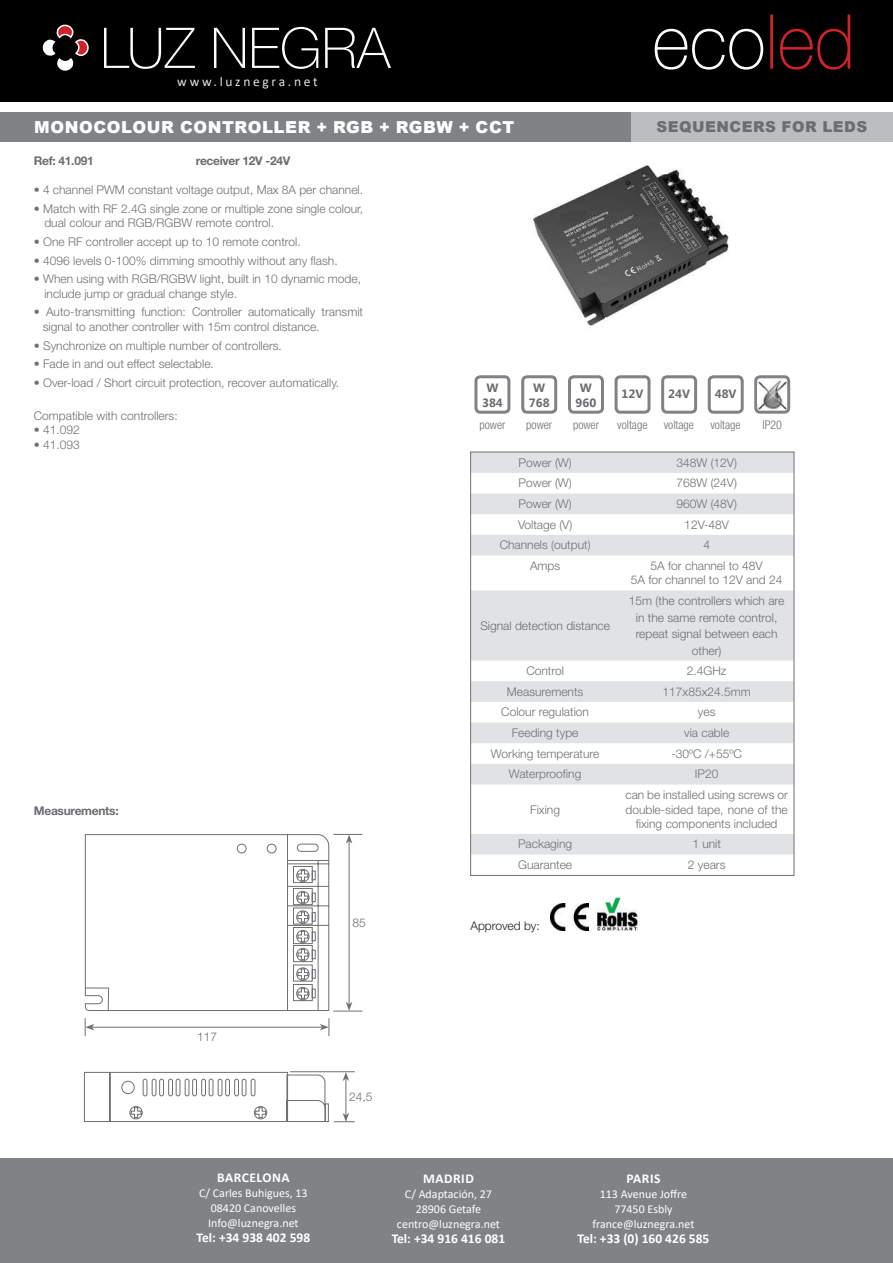
<style>
.page{position:relative;width:893px;height:1263px;background:#fff}
.page>*{position:absolute;margin:0;border:0;box-sizing:border-box;transform-origin:0 0}
.t1{font:900 16.5px "Arial";letter-spacing:.035em;color:#fff}
.t2{font:900 15px "Arial";letter-spacing:.035em;color:#6c6d70}
.t3{font:700 13.5px "Calibri";color:#fff}
.t4{font:13.5px "Calibri";letter-spacing:.2em;color:#e1e2e4}
.t5{font:700 13.5px "Calibri";letter-spacing:.04em;color:#fff}
.t6{font:300 12px/14.4px "Helvetica Neue LT Std";color:#6f7073}
.t7{font:12px/15px "Calibri";color:#fff;text-align:center}
.t8{font:300 12px/16.5px "Helvetica Neue LT Std";color:#6c6d70;text-align:center}
.t9{font:300 condensed 12px "Helvetica Neue LT Std";color:#6f7073}
.t10{font:700 12px "Helvetica Neue LT Std";letter-spacing:-.025em;color:#6c6d70}
.t11{font:700 12px "Khmer UI";color:#6c6d70}
.t12{font:300 12px "Helvetica Neue LT Std";color:#231f20}
.t13{font:700 12px "Helvetica Neue LT Std";letter-spacing:-.025em;color:#6f7073}
.s1{color:#6c6d70}
</style>
<div class="page">
<div style="left:0;top:0;width:893px;height:102px;background:#000"></div>
<svg style="left:43px;top:24px;width:46px;height:47px"></svg>
<svg style="left:104px;top:27px;width:287px;height:42px"></svg>
<svg style="left:770px;top:15px;width:80px;height:55px"></svg>
<svg style="left:655px;top:29px;width:108px;height:41px"></svg>
<div style="left:568px;top:375px;width:36px;height:39px;border:3px solid #808285;border-radius:4px"></div>
<div style="left:521px;top:375px;width:36px;height:39px;border:3px solid #808285;border-radius:4px"></div>
<div style="left:474px;top:375px;width:36px;height:39px;border:3px solid #808285;border-radius:4px"></div>
<div style="left:615px;top:375px;width:35px;height:39px;border:3px solid #808285;border-radius:4px"></div>
<div style="left:661px;top:375px;width:36px;height:39px;border:3px solid #808285;border-radius:4px"></div>
<div style="left:708px;top:375px;width:36px;height:39px;border:3px solid #808285;border-radius:4px"></div>
<div style="left:754px;top:375px;width:36px;height:39px;border:3px solid #808285;border-radius:4px"></div>
<img style="left:758px;top:380px;width:28px;height:29px">
<div style="left:631px;top:112px;width:262px;height:30px;background:#bcbdc0"></div>
<div style="left:0;top:112px;width:631px;height:30px;background:#808285"></div>
<svg style="left:472px;top:454px;width:320px;height:400px;fill:#e1e2e4"></svg>
<div style="left:470px;top:452px;width:324px;height:424px;border:1px solid #6f7073"></div>
<img style="left:551px;top:904px;width:37px;height:26px">
<img style="left:598px;top:897px;width:39px;height:33px">
<hr style="left:92px;top:1027px;width:230px;height:1px;background:#6f7073">
<svg style="left:85px;top:1018px;width:9px;height:18px"></svg>
<svg style="left:320px;top:1018px;width:10px;height:18px"></svg>
<hr style="left:290px;top:1071px;width:65px;height:1px;background:#6f7073">
<svg style="left:85px;top:834px;width:277px;height:178px"></svg>
<svg style="left:84px;top:1072px;width:271px;height:50px"></svg>
<img style="left:533px;top:163px;width:196px;height:163px">
<div style="left:0;top:1159px;width:893px;height:104px;background:#808285"></div>
<p class="t4" style="left:177px;top:73px;width:142px">www.luznegra.net</p>
<h1 class="t1" style="left:34px;top:115px;width:482px">MONOCOLOUR CONTROLLER + RGB + RGBW + CCT</h1>
<p class="t2" style="left:656px;top:116px;width:212px">SEQUENCERS FOR LEDS</p>
<p class="t13" style="left:34px;top:153px;width:61px"><span class="s1">Ref:</span> 41.091</p>
<p class="t10" style="left:196px;top:153px;width:96px">receiver 12V -24V</p>
<p class="t6" style="left:34px;top:183px;width:331px">• 4 channel PWM constant voltage output, Max 8A per channel.</p>
<p class="t6" style="left:44px;top:201px;width:320px;text-indent:-10px">• Match with RF 2.4G single zone or multiple zone single colour, dual colour and RGB/RGBW remote control.</p>
<p class="t6" style="left:34px;top:234px;width:268px">• One RF controller accept up to 10 remote control.</p>
<p class="t6" style="left:34px;top:253px;width:305px">• 4096 levels 0-100% dimming smoothly without any flash.</p>
<p class="t6" style="left:44px;top:272px;width:318px;text-indent:-10px">• When using with RGB/RGBW light, built in 10 dynamic mode, include jump or gradual change style.</p>
<p class="t6" style="left:43px;top:305px;width:322px;text-indent:-9px">• Auto-transmitting function: Controller automatically transmit signal to another controller with 15m control distance.</p>
<p class="t6" style="left:34px;top:338px;width:250px">• Synchronize on multiple number of controllers.</p>
<p class="t6" style="left:34px;top:356px;width:182px">• Fade in and out effect selectable.</p>
<p class="t6" style="left:34px;top:375px;width:307px">• Over-load / Short circuit protection, recover automatically.</p>
<p class="t6" style="left:34px;top:408px;width:145px">Compatible with controllers:</p>
<p class="t6" style="left:34px;top:423px;width:48px">• 41.092</p>
<p class="t6" style="left:34px;top:437px;width:48px">• 41.093</p>
<p class="t6" style="left:519px;top:455px;width:55px">Power (W)</p>
<p class="t6" style="left:676px;top:455px;width:62px">348W (12V)</p>
<p class="t6" style="left:519px;top:476px;width:55px">Power (W)</p>
<p class="t6" style="left:676px;top:476px;width:62px">768W (24V)</p>
<p class="t6" style="left:519px;top:496px;width:55px">Power (W)</p>
<p class="t6" style="left:676px;top:496px;width:62px">960W (48V)</p>
<p class="t6" style="left:518px;top:517px;width:56px">Voltage (V)</p>
<p class="t6" style="left:684px;top:517px;width:46px">12V-48V</p>
<p class="t6" style="left:500px;top:538px;width:92px">Channels (output)</p>
<p class="t6" style="left:703px;top:538px;width:8px">4</p>
<p class="t6" style="left:530px;top:558px;width:32px">Amps</p>
<p class="t6" style="left:631px;top:558px;width:153px;text-align:center">5A for channel to 48V<br>5A for channel to 12V and 24</p>
<p class="t8" style="left:480px;top:617px;width:131px">Signal detection distance</p>
<p class="t11" style="left:486px;top:381px;width:14px">W</p>
<p class="t11" style="left:533px;top:381px;width:14px">W</p>
<p class="t11" style="left:580px;top:381px;width:14px">W</p>
<p class="t11" style="left:622px;top:387px;width:23px">12V</p>
<p class="t11" style="left:668px;top:387px;width:23px">24V</p>
<p class="t11" style="left:715px;top:387px;width:23px">48V</p>
<p class="t11" style="left:482px;top:396px;width:22px">384</p>
<p class="t11" style="left:529px;top:396px;width:22px">768</p>
<p class="t11" style="left:576px;top:396px;width:22px">960</p>
<p class="t9" style="left:479px;top:418px;width:27px">power</p>
<p class="t9" style="left:526px;top:418px;width:27px">power</p>
<p class="t9" style="left:573px;top:418px;width:27px">power</p>
<p class="t9" style="left:617px;top:418px;width:32px">voltage</p>
<p class="t9" style="left:664px;top:418px;width:32px">voltage</p>
<p class="t9" style="left:710px;top:418px;width:32px">voltage</p>
<p class="t9" style="left:762px;top:418px;width:21px">IP20</p>
<p class="t8" style="left:629px;top:592px;width:157px">15m (the controllers which are in the same remote control, repeat signal between each other)</p>
<p class="t10" style="left:34px;top:803px;width:86px">Measurements:</p>
<p class="t6" style="left:352px;top:915px;width:15px">85</p>
<p class="t6" style="left:526px;top:663px;width:39px">Control</p>
<p class="t6" style="left:687px;top:663px;width:41px">2.4GHz</p>
<p class="t6" style="left:507px;top:684px;width:78px">Measurements</p>
<p class="t6" style="left:662px;top:684px;width:90px">117x85x24.5mm</p>
<p class="t6" style="left:501px;top:705px;width:89px">Colour regulation</p>
<p class="t6" style="left:698px;top:705px;width:19px">yes</p>
<p class="t6" style="left:512px;top:725px;width:68px">Feeding type</p>
<p class="t6" style="left:684px;top:725px;width:47px">via cable</p>
<p class="t6" style="left:491px;top:746px;width:110px">Working temperature</p>
<p class="t6" style="left:671px;top:746px;width:72px">-30ºC /+55ºC</p>
<p class="t6" style="left:509px;top:767px;width:74px">Waterproofing</p>
<p class="t6" style="left:695px;top:767px;width:25px">IP20</p>
<p class="t6" style="left:530px;top:802px;width:31px">Fixing</p>
<p class="t6" style="left:625px;top:787px;width:164px;text-align:center">can be installed using screws or double-sided tape, none of the fixing components included</p>
<p class="t6" style="left:518px;top:837px;width:56px">Packaging</p>
<p class="t6" style="left:692px;top:837px;width:30px">1 unit</p>
<p class="t6" style="left:518px;top:857px;width:56px">Guarantee</p>
<p class="t6" style="left:688px;top:857px;width:39px">2 years</p>
<p class="t12" style="left:470px;top:919px;width:71px">Approved by:</p>
<p class="t6" style="left:197px;top:1030px;width:22px">117</p>
<p class="t5" style="left:217px;top:1168px;width:74px">BARCELONA</p>
<p class="t7" style="left:199px;top:1185px;width:110px">C/ Carles Buhigues, 13<br>08420 Canovelles<br>Info@luznegra.net</p>
<p class="t3" style="left:197px;top:1228px;width:115px">Tel: +34 938 402 598</p>
<p class="t6" style="left:349px;top:1089px;width:25px">24,5</p>
<p class="t3" style="left:423px;top:1169px;width:52px">MADRID</p>
<p class="t7" style="left:397px;top:1186px;width:104px">C/ Adaptación, 27<br>28906 Getafe centro@luznegra.net</p>
<p class="t3" style="left:392px;top:1229px;width:115px">Tel: +34 916 416 081</p>
<p class="t3" style="left:626px;top:1169px;width:36px">PARIS</p>
<p class="t7" style="left:592px;top:1186px;width:104px">113 Avenue Joffre<br>77450 Esbly france@luznegra.net</p>
<p class="t3" style="left:577px;top:1229px;width:133px">Tel: +33 (0) 160 426 585</p>
</div>
